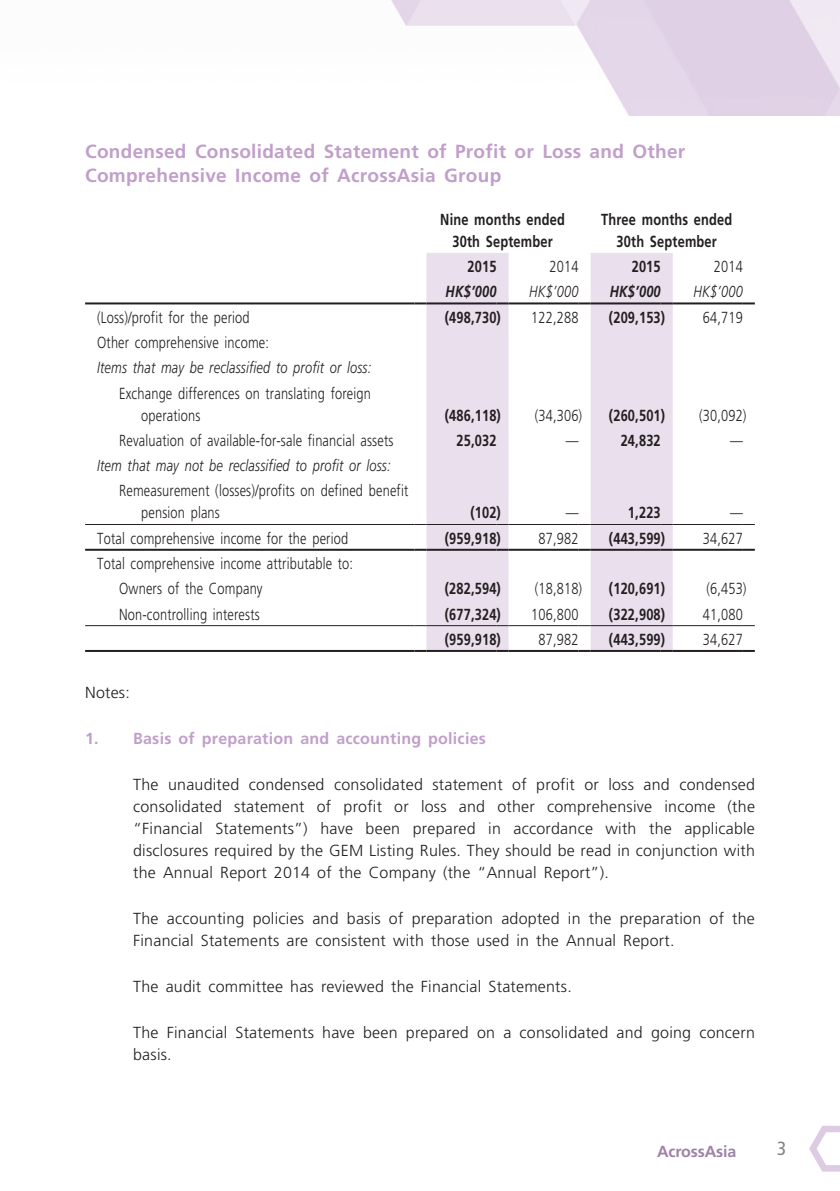
<style>
.page{position:relative;width:840px;height:1191px;background:#fff}
.page>*{position:absolute;margin:0;border:0;box-sizing:border-box;transform-origin:0 0}
._04___H2{font:700 19px/24px "Frutiger LT Std";letter-spacing:.015em;color:#c19fca}
.t1{font:condensed 19px "Frutiger LT Std";color:#808285}
._26___P2__Note{font:300 16px/22px "Frutiger LT Std";letter-spacing:.015em;color:#231f20}
._29_Table_Stub__Note{font:300 16px/22px "Frutiger LT Std";letter-spacing:.015em;color:#231f20;scale:.8 1}
._02_Note_Text{font:700 16px/22px "Frutiger LT Std";letter-spacing:.015em;color:#231f20;text-align:center;scale:.8 1}
._02_Note_Text-2{font:300 16px "Frutiger LT Std";letter-spacing:.015em;color:#231f20;scale:.8 1}
._29_Table_Stub__Note-2{font:italic 300 16px "Frutiger LT Std";letter-spacing:.015em;color:#231f20;scale:.8 1}
._17_H1__Note{font:700 16px "Frutiger LT Std";letter-spacing:.015em;color:#c19fca}
._02_Note_Text-3{font:italic 700 16px "Frutiger LT Std";letter-spacing:.015em;color:#231f20;scale:.8 1}
._02_Note_Text-4{font:italic 300 16px "Frutiger LT Std";letter-spacing:.015em;color:#231f20;scale:.8 1}
.t2{font:700 16px "Frutiger LT Std";letter-spacing:-.01em;color:#9e83a7}
._25_P0__Note{font:300 16px "Frutiger LT Std";letter-spacing:.015em;color:#231f20}
</style>
<div class="page">
<svg style="left:809px;top:1125px;width:30px;height:46px"></svg>
<img style="left:391px;top:0;width:448px;height:115px">
<svg style="left:426px;top:253px;width:246px;height:397px;fill:#eadfed"></svg>
<hr style="left:85px;top:302px;width:329px;height:2px;background:#231f20">
<svg style="left:414px;top:302px;width:12px;height:2px"></svg>
<hr style="left:426px;top:302px;width:70px;height:2px;background:#231f20">
<svg style="left:496px;top:302px;width:12px;height:2px"></svg>
<hr style="left:508px;top:302px;width:70px;height:2px;background:#231f20">
<svg style="left:578px;top:302px;width:12px;height:2px"></svg>
<hr style="left:590px;top:302px;width:70px;height:2px;background:#231f20">
<svg style="left:660px;top:302px;width:12px;height:2px"></svg>
<hr style="left:672px;top:302px;width:70px;height:2px;background:#231f20">
<svg style="left:742px;top:302px;width:12px;height:2px"></svg>
<hr style="left:85px;top:549px;width:329px;height:2px;background:#231f20">
<svg style="left:414px;top:549px;width:12px;height:2px"></svg>
<hr style="left:426px;top:549px;width:70px;height:2px;background:#231f20">
<svg style="left:496px;top:549px;width:12px;height:2px"></svg>
<hr style="left:508px;top:549px;width:70px;height:2px;background:#231f20">
<svg style="left:578px;top:549px;width:12px;height:2px"></svg>
<hr style="left:590px;top:549px;width:70px;height:2px;background:#231f20">
<svg style="left:660px;top:549px;width:12px;height:2px"></svg>
<hr style="left:672px;top:549px;width:70px;height:2px;background:#231f20">
<svg style="left:742px;top:549px;width:12px;height:2px"></svg>
<hr style="left:85px;top:650px;width:329px;height:2px;background:#231f20">
<svg style="left:414px;top:650px;width:12px;height:2px"></svg>
<hr style="left:426px;top:650px;width:70px;height:2px;background:#231f20">
<svg style="left:496px;top:650px;width:12px;height:2px"></svg>
<hr style="left:508px;top:650px;width:70px;height:2px;background:#231f20">
<svg style="left:578px;top:650px;width:12px;height:2px"></svg>
<hr style="left:590px;top:650px;width:70px;height:2px;background:#231f20">
<svg style="left:660px;top:650px;width:12px;height:2px"></svg>
<hr style="left:672px;top:650px;width:70px;height:2px;background:#231f20">
<svg style="left:742px;top:650px;width:12px;height:2px"></svg>
<hr style="left:85px;top:524px;width:329px;height:1px;background:#231f20">
<svg style="left:414px;top:524px;width:12px;height:1px"></svg>
<hr style="left:426px;top:524px;width:70px;height:1px;background:#231f20">
<svg style="left:496px;top:524px;width:12px;height:1px"></svg>
<hr style="left:508px;top:524px;width:70px;height:1px;background:#231f20">
<svg style="left:578px;top:524px;width:12px;height:1px"></svg>
<hr style="left:590px;top:524px;width:70px;height:1px;background:#231f20">
<svg style="left:660px;top:524px;width:12px;height:1px"></svg>
<hr style="left:672px;top:524px;width:70px;height:1px;background:#231f20">
<svg style="left:742px;top:524px;width:12px;height:1px"></svg>
<hr style="left:85px;top:625px;width:329px;height:1px;background:#231f20">
<svg style="left:414px;top:625px;width:12px;height:1px"></svg>
<hr style="left:426px;top:625px;width:70px;height:1px;background:#231f20">
<svg style="left:496px;top:625px;width:12px;height:1px"></svg>
<hr style="left:508px;top:625px;width:70px;height:1px;background:#231f20">
<svg style="left:578px;top:625px;width:12px;height:1px"></svg>
<hr style="left:590px;top:625px;width:70px;height:1px;background:#231f20">
<svg style="left:660px;top:625px;width:12px;height:1px"></svg>
<hr style="left:672px;top:625px;width:70px;height:1px;background:#231f20">
<svg style="left:742px;top:625px;width:12px;height:1px"></svg>
<p class="_04___H2" style="left:85px;top:139px;width:601px">Condensed Consolidated Statement of Profit or Loss and Other<br>Comprehensive Income of AcrossAsia Group</p>
<p class="_02_Note_Text" style="left:440px;top:208px;width:157px">Nine months ended<br>30th September</p>
<p class="_02_Note_Text" style="left:600px;top:208px;width:165px">Three months ended<br>30th September</p>
<p class="_02_Note_Text" style="left:467px;top:256px;width:38px">2015</p>
<p class="_02_Note_Text-2" style="left:549px;top:257px;width:38px">2014</p>
<p class="_02_Note_Text" style="left:631px;top:256px;width:38px">2015</p>
<p class="_02_Note_Text-2" style="left:713px;top:257px;width:38px">2014</p>
<p class="_02_Note_Text-3" style="left:445px;top:282px;width:65px">HK$’000</p>
<p class="_02_Note_Text-4" style="left:529px;top:283px;width:63px">HK$’000</p>
<p class="_02_Note_Text-3" style="left:609px;top:282px;width:65px">HK$’000</p>
<p class="_02_Note_Text-4" style="left:693px;top:283px;width:63px">HK$’000</p>
<p class="_29_Table_Stub__Note" style="left:97px;top:306px;width:192px">(Loss)/profit for the period</p>
<p class="_02_Note_Text" style="left:444px;top:306px;width:72px">(498,730)</p>
<p class="_02_Note_Text-2" style="left:531px;top:308px;width:61px">122,288</p>
<p class="_02_Note_Text" style="left:608px;top:306px;width:72px">(209,153)</p>
<p class="_02_Note_Text-2" style="left:702px;top:308px;width:52px">64,719</p>
<p class="_29_Table_Stub__Note" style="left:97px;top:332px;width:216px">Other comprehensive income:</p>
<p class="_29_Table_Stub__Note-2" style="left:97px;top:359px;width:344px">Items that may be reclassified to profit or loss:</p>
<p class="_29_Table_Stub__Note" style="left:141px;top:382px;width:288px;text-indent:-22px">Exchange differences on translating foreign operations</p>
<p class="_02_Note_Text" style="left:444px;top:404px;width:72px">(486,118)</p>
<p class="_02_Note_Text-2" style="left:534px;top:406px;width:61px">(34,306)</p>
<p class="_02_Note_Text" style="left:608px;top:404px;width:72px">(260,501)</p>
<p class="_02_Note_Text-2" style="left:698px;top:406px;width:61px">(30,092)</p>
<p class="_29_Table_Stub__Note" style="left:119px;top:429px;width:344px">Revaluation of available-for-sale financial assets</p>
<p class="_02_Note_Text" style="left:456px;top:429px;width:52px">25,032</p>
<p class="_02_Note_Text-2" style="left:565px;top:431px;width:17px">—</p>
<p class="_02_Note_Text" style="left:620px;top:429px;width:52px">24,832</p>
<p class="_02_Note_Text-2" style="left:729px;top:431px;width:17px">—</p>
<p class="_29_Table_Stub__Note-2" style="left:97px;top:456px;width:368px">Item that may not be reclassified to profit or loss:</p>
<p class="_29_Table_Stub__Note" style="left:141px;top:480px;width:335px;text-indent:-22px">Remeasurement (losses)/profits on defined benefit pension plans</p>
<p class="_02_Note_Text" style="left:470px;top:502px;width:40px">(102)</p>
<p class="_02_Note_Text-2" style="left:565px;top:504px;width:17px">—</p>
<p class="_02_Note_Text" style="left:627px;top:502px;width:42px">1,223</p>
<p class="_02_Note_Text-2" style="left:729px;top:504px;width:17px">—</p>
<p class="_29_Table_Stub__Note" style="left:97px;top:527px;width:315px">Total comprehensive income for the period</p>
<p class="_02_Note_Text" style="left:444px;top:527px;width:72px">(959,918)</p>
<p class="_02_Note_Text-2" style="left:538px;top:529px;width:52px">87,982</p>
<p class="_02_Note_Text" style="left:608px;top:527px;width:72px">(443,599)</p>
<p class="_02_Note_Text-2" style="left:702px;top:529px;width:52px">34,627</p>
<p class="_29_Table_Stub__Note" style="left:97px;top:553px;width:321px">Total comprehensive income attributable to:</p>
<p class="_29_Table_Stub__Note" style="left:119px;top:578px;width:181px">Owners of the Company</p>
<p class="_02_Note_Text" style="left:444px;top:578px;width:72px">(282,594)</p>
<p class="_02_Note_Text-2" style="left:534px;top:580px;width:61px">(18,818)</p>
<p class="_02_Note_Text" style="left:608px;top:578px;width:72px">(120,691)</p>
<p class="_02_Note_Text-2" style="left:706px;top:580px;width:52px">(6,453)</p>
<p class="_29_Table_Stub__Note" style="left:119px;top:603px;width:177px">Non-controlling interests</p>
<p class="_02_Note_Text" style="left:444px;top:603px;width:72px">(677,324)</p>
<p class="_02_Note_Text-2" style="left:531px;top:605px;width:61px">106,800</p>
<p class="_02_Note_Text" style="left:608px;top:603px;width:72px">(322,908)</p>
<p class="_02_Note_Text-2" style="left:702px;top:605px;width:52px">41,080</p>
<p class="_02_Note_Text" style="left:444px;top:628px;width:72px">(959,918)</p>
<p class="_02_Note_Text-2" style="left:538px;top:630px;width:52px">87,982</p>
<p class="_02_Note_Text" style="left:608px;top:628px;width:72px">(443,599)</p>
<p class="_02_Note_Text-2" style="left:702px;top:630px;width:52px">34,627</p>
<p class="_25_P0__Note" style="left:85px;top:683px;width:46px">Notes:</p>
<p class="_17_H1__Note" style="left:85px;top:729px;width:402px">1. Basis of preparation and accounting policies</p>
<p class="_26___P2__Note" style="left:133px;top:773px;width:623px;text-align:justify">The unaudited condensed consolidated statement of profit or loss and condensed consolidated statement of profit or loss and other comprehensive income (the “Financial Statements”) have been prepared in accordance with the applicable disclosures required by the GEM Listing Rules. They should be read in conjunction with the Annual Report 2014 of the Company (the “Annual Report”).</p>
<p class="_26___P2__Note" style="left:133px;top:907px;width:623px">The accounting policies and basis of preparation adopted in the preparation of the<br>Financial Statements are consistent with those used in the Annual Report.</p>
<p class="_26___P2__Note" style="left:133px;top:975px;width:440px">The audit committee has reviewed the Financial Statements.</p>
<p class="_26___P2__Note" style="left:133px;top:1021px;width:623px">The Financial Statements have been prepared on a consolidated and going concern basis.</p>
<p class="t2" style="left:656px;top:1141px;width:81px">AcrossAsia</p>
<p class="t1" style="left:776px;top:1137px;width:11px">3</p>
</div>
